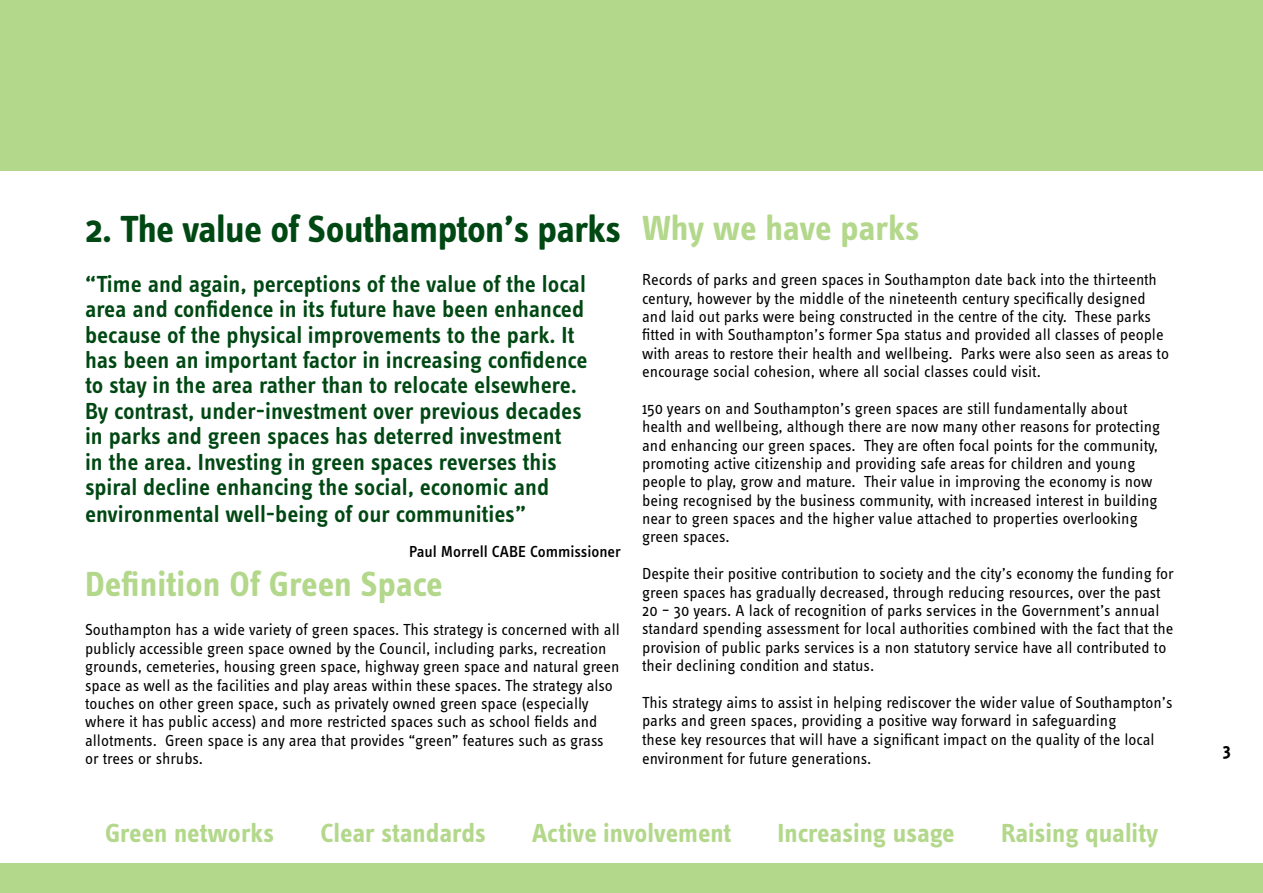
<style>
.page{position:relative;width:1263px;height:893px;background:#fff}
.page>*{position:absolute;margin:0;border:0;box-sizing:border-box;transform-origin:0 0}
.t1{font:700 39px "Info Text";letter-spacing:-.015em;color:#004813}
.t2{font:700 36px "Info Text";letter-spacing:-.005em;color:#b3d88c}
.t3{font:27px "Info Text Bold Tf";letter-spacing:-.005em;color:#b3d88c}
.t4{font:600 24px/25.7px "Info Text";color:#004813}
.t5{font:700 18px "Info Text";color:#000}
.t6{font:16.5px/18.5px "Info Text";color:#000}
.t7{font:500 16.5px "Info Text";color:#000}
</style>
<div class="page">
<div style="left:0;top:863px;width:1263px;height:30px;background:#b3d88c"></div>
<div style="left:0;top:0;width:1263px;height:170px;background:#b3d88c"></div>
<h1 class="t1" style="left:85px;top:207px;width:537px">2. The value of Southampton’s parks</h1>
<p class="t4" style="left:85px;top:271px;width:504px">“Time and again, perceptions of the value of the local area and confidence in its future have been enhanced because of the physical improvements to the park. It has been an important factor in increasing confidence to stay in the area rather than to relocate elsewhere.<br>By contrast, under-investment over previous decades in parks and green spaces has deterred investment<br>in the area. Investing in green spaces reverses this spiral decline enhancing the social, economic and environmental well-being of our communities”</p>
<p class="t7" style="left:409px;top:542px;width:213px">Paul Morrell CABE Commissioner</p>
<h2 class="t2" style="left:85px;top:563px;width:359px">Definition Of Green Space</h2>
<p class="t6" style="left:85px;top:621px;width:536px">Southampton has a wide variety of green spaces. This strategy is concerned with all publicly accessible green space owned by the Council, including parks, recreation grounds, cemeteries, housing green space, highway green space and natural green space as well as the facilities and play areas within these spaces. The strategy also touches on other green space, such as privately owned green space (especially where it has public access) and more restricted spaces such as school fields and allotments. Green space is any area that provides “green” features such as grass or trees or shrubs.</p>
<h2 class="t2" style="left:642px;top:207px;width:279px">Why we have parks</h2>
<p class="t6" style="left:642px;top:270px;width:528px">Records of parks and green spaces in Southampton date back into the thirteenth century, however by the middle of the nineteenth century specifically designed and laid out parks were being constructed in the centre of the city. These parks fitted in with Southampton’s former Spa status and provided all classes of people with areas to restore their health and wellbeing. Parks were also seen as areas to encourage social cohesion, where all social classes could visit.</p>
<p class="t6" style="left:642px;top:399px;width:520px">150 years on and Southampton’s green spaces are still fundamentally about health and wellbeing, although there are now many other reasons for protecting and enhancing our green spaces. They are often focal points for the community, promoting active citizenship and providing safe areas for children and young people to play, grow and mature. Their value in improving the economy is now being recognised by the business community, with increased interest in building near to green spaces and the higher value attached to properties overlooking green spaces.</p>
<p class="t6" style="left:642px;top:565px;width:533px">Despite their positive contribution to society and the city’s economy the funding for green spaces has gradually decreased, through reducing resources, over the past 20 – 30 years. A lack of recognition of parks services in the Government’s annual standard spending assessment for local authorities combined with the fact that the provision of public parks services is a non statutory service have all contributed to their declining condition and status.</p>
<p class="t6" style="left:642px;top:693px;width:532px">This strategy aims to assist in helping rediscover the wider value of Southampton’s parks and green spaces, providing a positive way forward in safeguarding<br>these key resources that will have a significant impact on the quality of the local environment for future generations.</p>
<h3 class="t3" style="left:105px;top:817px;width:170px">Green networks</h3>
<h3 class="t3" style="left:320px;top:817px;width:167px">Clear standards</h3>
<h3 class="t3" style="left:532px;top:817px;width:201px">Active involvement</h3>
<h3 class="t3" style="left:777px;top:817px;width:179px">Increasing usage</h3>
<h3 class="t3" style="left:1001px;top:817px;width:159px">Raising quality</h3>
<p class="t5" style="left:1223px;top:739px;width:10px">3</p>
</div>
